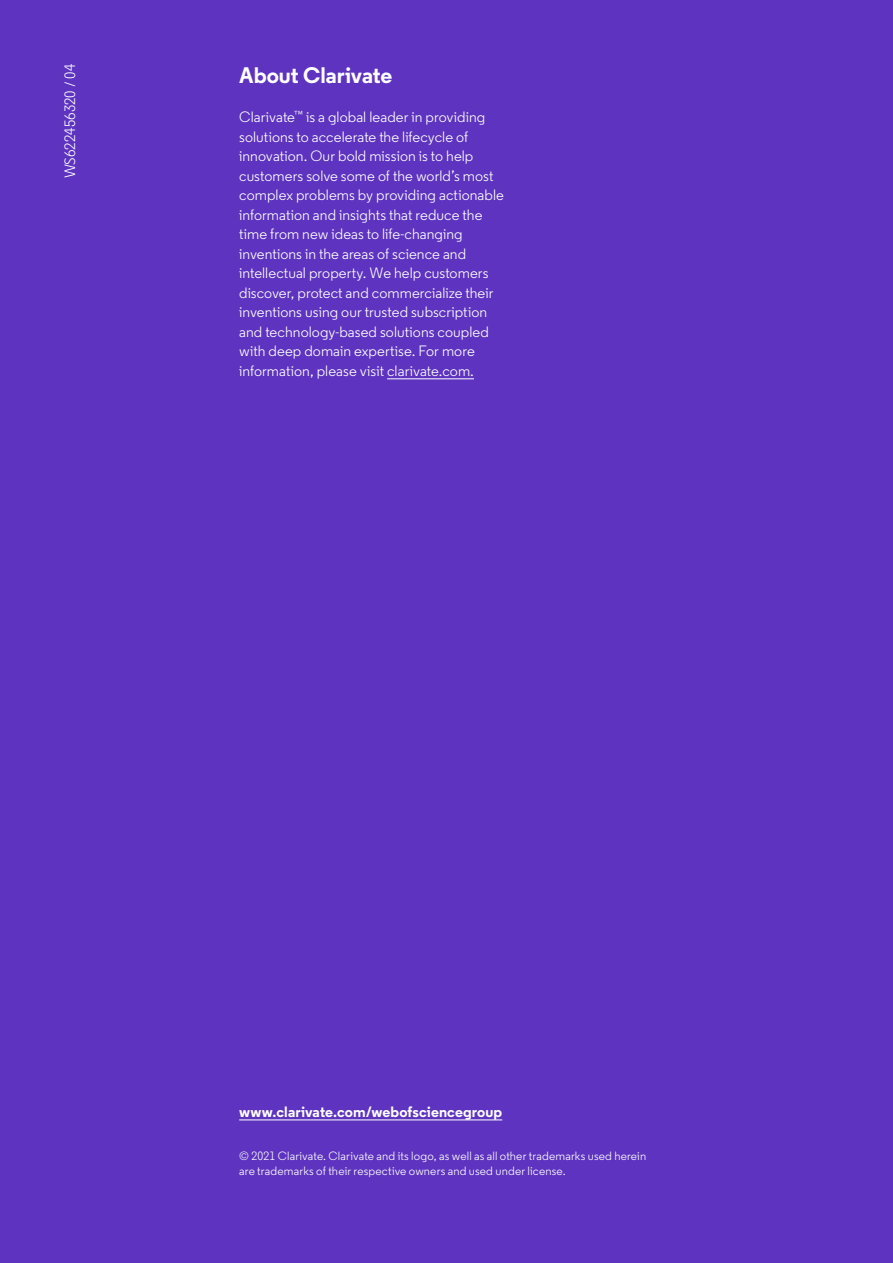
<style>
.page{position:relative;width:893px;height:1263px;background:#5e33bf}
.page>*{position:absolute;margin:0;border:0;box-sizing:border-box;transform-origin:0 0}
.t1{font:700 22.5px "Regular Clarivate";color:#fff}
.t2{font:15px/19.5px "Regular Clarivate";letter-spacing:.005em;color:#fff}
.t3{font:700 15px "Regular Clarivate";letter-spacing:.005em;color:#fff}
.t4{font:12px/15px "Regular Clarivate";letter-spacing:.015em;color:#fff}
</style>
<div class="page">
<hr style="left:387px;top:379px;width:87px;height:1px;background:#fff">
<hr style="left:239px;top:1120px;width:263px;height:1px;background:#fff">
<p class="t2" style="left:60px;top:178px;width:116px;rotate:-90deg">WS622456320 / 04</p>
<h1 class="t1" style="left:239px;top:61px;width:155px">About Clarivate</h1>
<p class="t2" style="left:239px;top:107px;width:266px">Clarivate<sup>™</sup> is a global leader in providing solutions to accelerate the lifecycle of innovation. Our bold mission is to help customers solve some of the world’s most complex problems by providing actionable information and insights that reduce the time from new ideas to life-changing inventions in the areas of science and intellectual property. We help customers discover, protect and commercialize their inventions using our trusted subscription and technology-based solutions coupled with deep domain expertise. For more information, please visit clarivate.com.</p>
<p class="t3" style="left:239px;top:1102px;width:265px">www.clarivate.com/webofsciencegroup</p>
<p class="t4" style="left:239px;top:1149px;width:409px">© 2021 Clarivate. Clarivate and its logo, as well as all other trademarks used herein are trademarks of their respective owners and used under license.</p>
</div>
